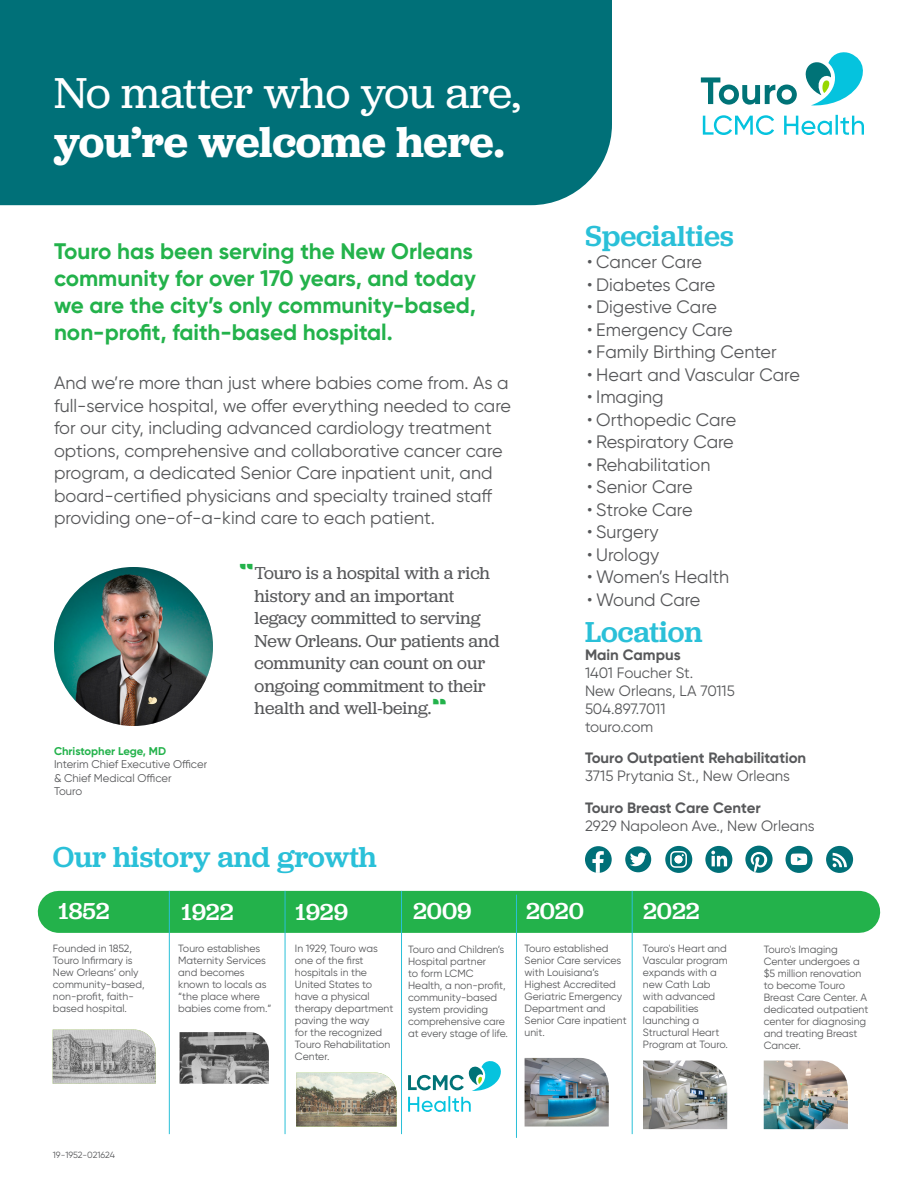
<style>
.page{position:relative;width:918px;height:1188px;background:#fff}
.page>*{position:absolute;margin:0;border:0;box-sizing:border-box;transform-origin:0 0}
._30_33_headline_-_regular{font:45px/49.5px "Jubilat";letter-spacing:-.01em;color:#fff}
._20_24_headline_-_med{font:500 30px "Jubilat";color:#2ac0d8}
._15_18_quote_-_regular{font:500 24px "Jubilat";color:#fff}
._15_18_copy_-_regular{font:700 22.5px/27px "Gilroy";color:#23b24b}
._12_15_alt_body_copy_-_regular{font:18px/22.5px "Gilroy";color:#57585a}
._12_15_quote_-_med{font:18px/22.5px "Jubilat";color:#57585a}
._10_12_body_copy_-_regular{font:15px/18px "Gilroy";color:#57585a}
._10_12_body_copy_-_regular-2{font:700 15px/18px "Gilroy";color:#57585a}
._7_5_9_callout_-_bold{font:11.25px/13.5px "Gilroy";color:#57585a}
._7_5_9_callout_-_bold-2{font:700 11.25px "Gilroy";color:#23b24b}
._7_5_9_callout_-_bold-3{font:10.5px/12px "Gilroy";color:#57585a}
._10_12_body_copy_-_regular-3{font:9px "Gilroy";letter-spacing:-.01em;color:#57585a}
.s1{font-weight:600}
.s2{font-family:"LCMC Quote 18";font-size:21.6px;color:#23b24b}
.s3{font-weight:700}
.s4{font-weight:400}
</style>
<div class="page">
<div style="left:0;top:0;width:612px;height:205px;background:#007078"></div>
<img style="left:54px;top:567px;width:159px;height:159px;border-radius:80px">
<div style="left:59px;top:891px;width:800px;height:42px;background:#23b24b"></div>
<hr style="left:401px;top:891px;width:1px;height:243px;background:#2ac0d8">
<hr style="left:516px;top:895px;width:1px;height:242px;background:#2ac0d8">
<hr style="left:632px;top:891px;width:1px;height:243px;background:#2ac0d8">
<hr style="left:169px;top:891px;width:1px;height:243px;background:#2ac0d8">
<hr style="left:285px;top:891px;width:1px;height:243px;background:#2ac0d8">
<svg style="left:703px;top:115px;width:161px;height:20px"></svg>
<svg style="left:701px;top:77px;width:96px;height:28px"></svg>
<svg style="left:805px;top:52px;width:58px;height:54px"></svg>
<img style="left:53px;top:1030px;width:103px;height:54px">
<div style="left:585px;top:846px;width:27px;height:27px;background:#007078;border-radius:50%"></div>
<svg style="left:592px;top:851px;width:12px;height:22px"></svg>
<svg style="left:705px;top:846px;width:27px;height:27px"></svg>
<svg style="left:711px;top:851px;width:16px;height:15px"></svg>
<div style="left:745px;top:846px;width:28px;height:27px;background:#007078;border-radius:50%"></div>
<svg style="left:751px;top:852px;width:16px;height:20px"></svg>
<div style="left:826px;top:846px;width:27px;height:27px;background:#007078;border-radius:50%"></div>
<svg style="left:827px;top:850px;width:20px;height:17px"></svg>
<div style="left:625px;top:846px;width:26px;height:26px;background:#007078;border-radius:50%"></div>
<svg style="left:630px;top:852px;width:17px;height:14px"></svg>
<svg style="left:786px;top:846px;width:27px;height:27px"></svg>
<svg style="left:791px;top:854px;width:16px;height:11px"></svg>
<svg style="left:665px;top:846px;width:27px;height:27px"></svg>
<svg style="left:408px;top:1061px;width:93px;height:51px"></svg>
<img style="left:643px;top:1061px;width:84px;height:68px">
<img style="left:764px;top:1061px;width:84px;height:68px">
<img style="left:525px;top:1058px;width:84px;height:69px">
<img style="left:296px;top:1073px;width:101px;height:54px">
<img style="left:180px;top:1032px;width:89px;height:52px">
<p class="_30_33_headline_-_regular" style="left:54px;top:67px;width:468px">No matter who you are, <span class="s1">you’re welcome here.</span></p>
<p class="_15_18_copy_-_regular" style="left:54px;top:237px;width:424px">Touro has been serving the New Orleans community for over 170 years, and today we are the city’s only community-based, non-profit, faith-based hospital.</p>
<p class="_12_15_alt_body_copy_-_regular" style="left:54px;top:372px;width:458px">And we’re more than just where babies come from. As a full-service hospital, we offer everything needed to care for our city, including advanced cardiology treatment options, comprehensive and collaborative cancer care program, a dedicated Senior Care inpatient unit, and board-certified physicians and specialty trained staff providing one-of-a-kind care to each patient.</p>
<p class="_7_5_9_callout_-_bold-2" style="left:54px;top:744px;width:114px">Christopher Lege, MD</p>
<p class="_7_5_9_callout_-_bold" style="left:54px;top:757px;width:155px">Interim Chief Executive Officer &amp; Chief Medical Officer<br>Touro</p>
<p class="_12_15_quote_-_med" style="left:255px;top:561px;width:246px;text-indent:-15px"><span class="s2">“</span>Touro is a hospital with a rich history and an important legacy committed to serving<br>New Orleans. Our patients and community can count on our ongoing commitment to their health and well-being.<span class="s2">”</span></p>
<p class="_20_24_headline_-_med" style="left:53px;top:837px;width:325px">Our history and growth</p>
<p class="_20_24_headline_-_med" style="left:585px;top:216px;width:150px">Specialties</p>
<p class="_12_15_alt_body_copy_-_regular" style="left:587px;top:250px;width:116px">• Cancer Care</p>
<p class="_12_15_alt_body_copy_-_regular" style="left:587px;top:273px;width:130px">• Diabetes Care</p>
<p class="_12_15_alt_body_copy_-_regular" style="left:587px;top:295px;width:131px">• Digestive Care</p>
<p class="_12_15_alt_body_copy_-_regular" style="left:587px;top:318px;width:147px">• Emergency Care</p>
<p class="_12_15_alt_body_copy_-_regular" style="left:587px;top:340px;width:191px">• Family Birthing Center</p>
<p class="_12_15_alt_body_copy_-_regular" style="left:587px;top:363px;width:214px">• Heart and Vascular Care</p>
<p class="_12_15_alt_body_copy_-_regular" style="left:587px;top:385px;width:78px">• Imaging</p>
<p class="_12_15_alt_body_copy_-_regular" style="left:587px;top:408px;width:150px">• Orthopedic Care</p>
<p class="_12_15_alt_body_copy_-_regular" style="left:587px;top:430px;width:148px">• Respiratory Care</p>
<p class="_12_15_alt_body_copy_-_regular" style="left:587px;top:453px;width:125px">• Rehabilitation</p>
<p class="_12_15_alt_body_copy_-_regular" style="left:587px;top:475px;width:107px">• Senior Care</p>
<p class="_12_15_alt_body_copy_-_regular" style="left:587px;top:498px;width:107px">• Stroke Care</p>
<p class="_12_15_alt_body_copy_-_regular" style="left:587px;top:520px;width:73px">• Surgery</p>
<p class="_12_15_alt_body_copy_-_regular" style="left:587px;top:543px;width:74px">• Urology</p>
<p class="_12_15_alt_body_copy_-_regular" style="left:587px;top:565px;width:144px">• Women’s Health</p>
<p class="_12_15_alt_body_copy_-_regular" style="left:587px;top:588px;width:115px">• Wound Care</p>
<p class="_20_24_headline_-_med" style="left:585px;top:612px;width:119px">Location</p>
<p class="_10_12_body_copy_-_regular" style="left:585px;top:645px;width:110px"><span class="s3">Main Campus<br></span>1401 Foucher St.</p>
<p class="_10_12_body_copy_-_regular" style="left:585px;top:681px;width:151px">New Orleans, LA 70115</p>
<p class="_10_12_body_copy_-_regular" style="left:585px;top:699px;width:82px">504.897.7011</p>
<p class="_10_12_body_copy_-_regular" style="left:585px;top:717px;width:70px">touro.com</p>
<p class="_10_12_body_copy_-_regular-2" style="left:585px;top:749px;width:223px">Touro Outpatient Rehabilitation<br><span class="s4">3715 Prytania St., New Orleans</span></p>
<p class="_10_12_body_copy_-_regular" style="left:585px;top:798px;width:231px"><span class="s3">Touro Breast Care Center<br></span>2929 Napoleon Ave., New Orleans</p>
<p class="_15_18_quote_-_regular" style="left:58px;top:896px;width:53px">1852</p>
<p class="_15_18_quote_-_regular" style="left:181px;top:896px;width:54px">1922</p>
<p class="_15_18_quote_-_regular" style="left:295px;top:896px;width:54px">1929</p>
<p class="_15_18_quote_-_regular" style="left:413px;top:896px;width:60px">2009</p>
<p class="_15_18_quote_-_regular" style="left:526px;top:896px;width:59px">2020</p>
<p class="_15_18_quote_-_regular" style="left:643px;top:896px;width:58px">2022</p>
<p class="_7_5_9_callout_-_bold-3" style="left:53px;top:942px;width:93px">Founded in 1852,<br>Touro Infirmary is<br>New Orleans’ only community-based, non-profit, faith&shy;based hospital.</p>
<p class="_7_5_9_callout_-_bold-3" style="left:408px;top:943px;width:101px">Touro and Children’s<br>Hospital partner<br>to form LCMC<br>Health, a non-profit, community-based system providing comprehensive care at every stage of life.</p>
<p class="_7_5_9_callout_-_bold-3" style="left:525px;top:943px;width:104px">Touro established<br>Senior Care services with Louisiana’s<br>Highest Accredited<br>Geriatric Emergency<br>Department and<br>Senior Care inpatient unit.</p>
<p class="_7_5_9_callout_-_bold-3" style="left:178px;top:943px;width:95px">Touro establishes<br>Maternity Services and becomes known to locals as “the place where babies come from.”</p>
<p class="_7_5_9_callout_-_bold-3" style="left:295px;top:943px;width:100px">In 1929, Touro was one of the first hospitals in the<br>United States to have a physical therapy department paving the way<br>for the recognized<br>Touro Rehabilitation<br>Center.</p>
<p class="_7_5_9_callout_-_bold-3" style="left:643px;top:942px;width:86px">Touro's Heart and<br>Vascular program expands with a new Cath Lab with advanced capabilities launching a<br>Structural Heart<br>Program at Touro.</p>
<p class="_7_5_9_callout_-_bold-3" style="left:764px;top:943px;width:106px">Touro's Imaging<br>Center undergoes a $5 million renovation to become Touro<br>Breast Care Center. A dedicated outpatient center for diagnosing and treating Breast<br>Cancer.</p>
<p class="_10_12_body_copy_-_regular-3" style="left:53px;top:1149px;width:64px">19-1952-021624</p>
</div>
